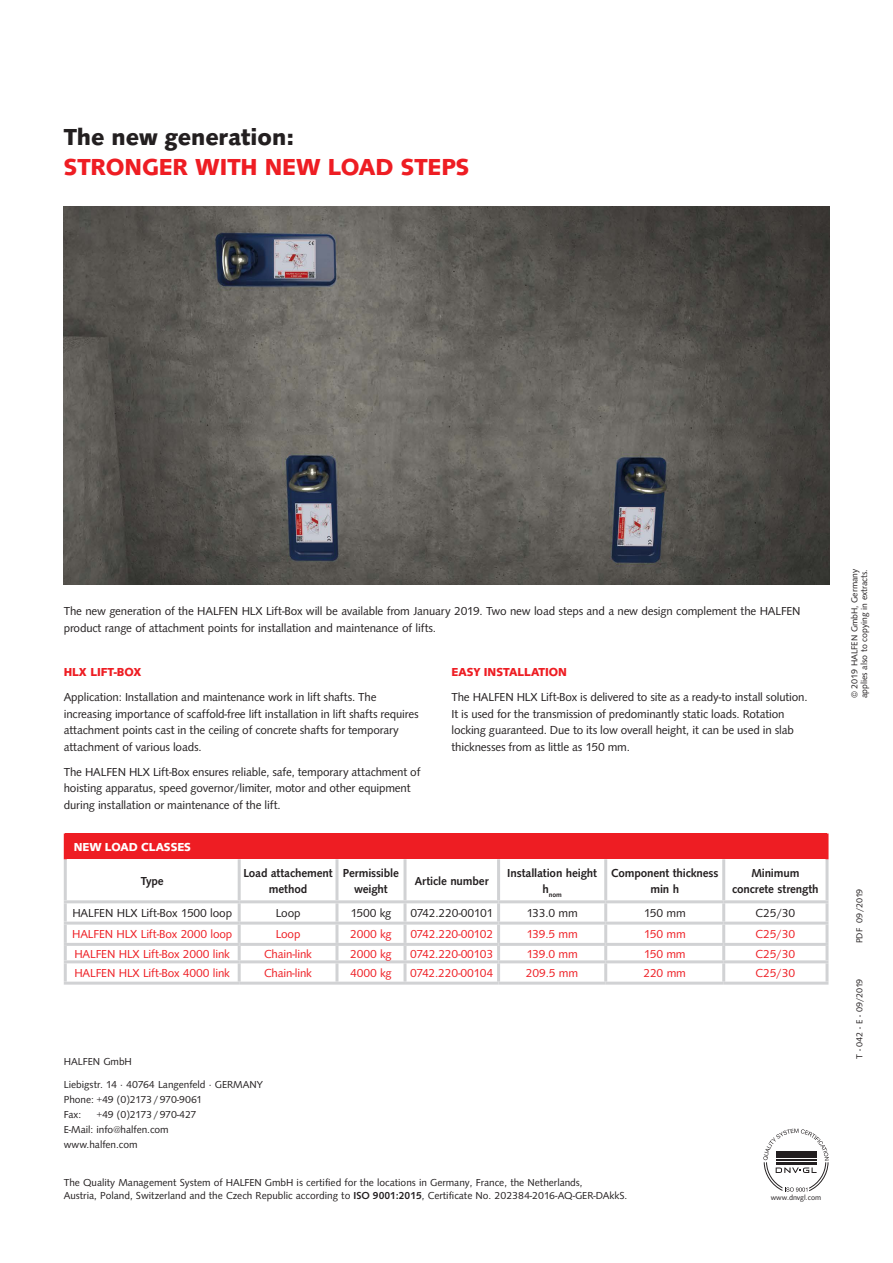
<style>
.page{position:relative;width:893px;height:1263px;background:#fff}
.page>*{position:absolute;margin:0;border:0;box-sizing:border-box;transform-origin:0 0}
.t1{font:700 24px "Syntax TOT";color:#ee1d23}
.t2{font:700 24px "Syntax TOT";color:#231f20}
.t3{font:12px/16.5px "Syntax TOT";letter-spacing:-.01em;color:#231f20}
.t4{font:12px "Syntax TOT";letter-spacing:-.01em;color:#ee1d23}
.t5{font:500 12px/16.5px "Syntax TOT";letter-spacing:-.01em;color:#231f20;text-align:center}
.t6{font:700 12px "Syntax TOT";color:#ee1d23}
.t7{font:700 12px "Syntax TOT";color:#fff}
.t8{font:12px "Syntax TOT";letter-spacing:-.035em;color:#231f20}
.t9{font:10.5px/15px "Syntax TOT";color:#231f20}
.t10{font:9px/9.6px "Syntax TOT";color:#231f20}
.t11{font:7.5px "Syntax TOT";color:#231f20}
.t12{font:500 7.05px "Syntax TOT";color:#231f20}
.s1{font-weight:500}
</style>
<div class="page">
<img style="left:64px;top:206px;width:765px;height:379px">
<svg style="left:763px;top:1129px;width:66px;height:63px"></svg>
<div style="left:65px;top:833px;width:762px;height:26px;background:#ee1d23"></div>
<hr style="left:64px;top:903px;width:3px;height:18px;background:#d1d2d4">
<hr style="left:238px;top:903px;width:3px;height:18px;background:#d1d2d4">
<hr style="left:335px;top:903px;width:3px;height:18px;background:#d1d2d4">
<hr style="left:497px;top:903px;width:3px;height:18px;background:#d1d2d4">
<hr style="left:604px;top:903px;width:3px;height:18px;background:#d1d2d4">
<hr style="left:722px;top:903px;width:3px;height:18px;background:#d1d2d4">
<hr style="left:825px;top:903px;width:3px;height:18px;background:#d1d2d4">
<hr style="left:64px;top:921px;width:175px;height:3px;background:#d1d2d4">
<hr style="left:64px;top:924px;width:3px;height:19px;background:#d1d2d4">
<hr style="left:239px;top:921px;width:98px;height:3px;background:#d1d2d4">
<hr style="left:238px;top:924px;width:3px;height:19px;background:#d1d2d4">
<hr style="left:337px;top:921px;width:68px;height:3px;background:#d1d2d4">
<hr style="left:335px;top:924px;width:3px;height:19px;background:#d1d2d4">
<hr style="left:405px;top:921px;width:94px;height:3px;background:#d1d2d4">
<hr style="left:499px;top:921px;width:107px;height:3px;background:#d1d2d4">
<hr style="left:497px;top:924px;width:3px;height:19px;background:#d1d2d4">
<hr style="left:606px;top:921px;width:118px;height:3px;background:#d1d2d4">
<hr style="left:604px;top:924px;width:3px;height:19px;background:#d1d2d4">
<hr style="left:724px;top:921px;width:104px;height:3px;background:#d1d2d4">
<hr style="left:722px;top:924px;width:3px;height:19px;background:#d1d2d4">
<hr style="left:825px;top:924px;width:3px;height:19px;background:#d1d2d4">
<hr style="left:64px;top:943px;width:175px;height:3px;background:#d1d2d4">
<hr style="left:64px;top:946px;width:3px;height:14px;background:#d1d2d4">
<hr style="left:239px;top:943px;width:98px;height:3px;background:#d1d2d4">
<hr style="left:238px;top:946px;width:3px;height:14px;background:#d1d2d4">
<hr style="left:337px;top:943px;width:68px;height:3px;background:#d1d2d4">
<hr style="left:335px;top:946px;width:3px;height:14px;background:#d1d2d4">
<hr style="left:405px;top:943px;width:94px;height:3px;background:#d1d2d4">
<hr style="left:499px;top:943px;width:107px;height:3px;background:#d1d2d4">
<hr style="left:497px;top:946px;width:3px;height:14px;background:#d1d2d4">
<hr style="left:606px;top:943px;width:118px;height:3px;background:#d1d2d4">
<hr style="left:604px;top:946px;width:3px;height:14px;background:#d1d2d4">
<hr style="left:724px;top:943px;width:104px;height:3px;background:#d1d2d4">
<hr style="left:722px;top:946px;width:3px;height:14px;background:#d1d2d4">
<hr style="left:825px;top:946px;width:3px;height:14px;background:#d1d2d4">
<hr style="left:64px;top:960px;width:175px;height:3px;background:#d1d2d4">
<hr style="left:64px;top:963px;width:3px;height:19px;background:#d1d2d4">
<hr style="left:239px;top:960px;width:98px;height:3px;background:#d1d2d4">
<hr style="left:238px;top:963px;width:3px;height:19px;background:#d1d2d4">
<hr style="left:337px;top:960px;width:68px;height:3px;background:#d1d2d4">
<hr style="left:335px;top:963px;width:3px;height:19px;background:#d1d2d4">
<hr style="left:405px;top:960px;width:94px;height:3px;background:#d1d2d4">
<svg style="left:404px;top:903px;width:2px;height:79px"></svg>
<hr style="left:499px;top:960px;width:107px;height:3px;background:#d1d2d4">
<hr style="left:497px;top:963px;width:3px;height:19px;background:#d1d2d4">
<hr style="left:606px;top:960px;width:118px;height:3px;background:#d1d2d4">
<hr style="left:604px;top:963px;width:3px;height:19px;background:#d1d2d4">
<hr style="left:724px;top:960px;width:104px;height:3px;background:#d1d2d4">
<hr style="left:722px;top:963px;width:3px;height:19px;background:#d1d2d4">
<hr style="left:825px;top:963px;width:3px;height:19px;background:#d1d2d4">
<hr style="left:64px;top:982px;width:175px;height:3px;background:#d1d2d4">
<hr style="left:239px;top:982px;width:98px;height:3px;background:#d1d2d4">
<hr style="left:337px;top:982px;width:68px;height:3px;background:#d1d2d4">
<hr style="left:405px;top:982px;width:94px;height:3px;background:#d1d2d4">
<hr style="left:499px;top:982px;width:107px;height:3px;background:#d1d2d4">
<hr style="left:606px;top:982px;width:118px;height:3px;background:#d1d2d4">
<hr style="left:724px;top:982px;width:104px;height:3px;background:#d1d2d4">
<hr style="left:64px;top:859px;width:3px;height:41px;background:#d1d2d4">
<hr style="left:238px;top:859px;width:3px;height:41px;background:#d1d2d4">
<hr style="left:335px;top:859px;width:3px;height:41px;background:#d1d2d4">
<hr style="left:404px;top:859px;width:2px;height:41px;background:#d1d2d4">
<hr style="left:497px;top:859px;width:3px;height:41px;background:#d1d2d4">
<hr style="left:604px;top:859px;width:3px;height:41px;background:#d1d2d4">
<hr style="left:722px;top:859px;width:3px;height:41px;background:#d1d2d4">
<hr style="left:825px;top:859px;width:3px;height:41px;background:#d1d2d4">
<hr style="left:64px;top:900px;width:175px;height:3px;background:#d1d2d4">
<hr style="left:239px;top:900px;width:98px;height:3px;background:#d1d2d4">
<hr style="left:337px;top:900px;width:68px;height:3px;background:#d1d2d4">
<hr style="left:405px;top:900px;width:94px;height:3px;background:#d1d2d4">
<hr style="left:499px;top:900px;width:107px;height:3px;background:#d1d2d4">
<hr style="left:606px;top:900px;width:118px;height:3px;background:#d1d2d4">
<hr style="left:724px;top:900px;width:104px;height:3px;background:#d1d2d4">
<hr style="left:64px;top:833px;width:3px;height:26px;background:#ee1d23">
<hr style="left:825px;top:833px;width:3px;height:26px;background:#ee1d23">
<h1 class="t2" style="left:64px;top:123px;width:232px">The new generation:</h1>
<h1 class="t1" style="left:64px;top:153px;width:407px">STRONGER WITH NEW LOAD STEPS</h1>
<p class="t3" style="left:64px;top:603px;width:738px">The new generation of the HALFEN HLX Lift-Box will be available from January 2019. Two new load steps and a new design complement the HALFEN product range of attachment points for installation and maintenance of lifts.</p>
<p class="t6" style="left:64px;top:665px;width:79px">HLX LIFT-BOX</p>
<p class="t3" style="left:64px;top:689px;width:356px">Application: Installation and maintenance work in lift shafts. The increasing importance of scaffold-free lift installation in lift shafts requires attachment points cast in the ceiling of concrete shafts for temporary attachment of various loads.</p>
<p class="t3" style="left:64px;top:764px;width:358px">The HALFEN HLX Lift-Box ensures reliable, safe, temporary attachment of hoisting apparatus, speed governor/limiter, motor and other equipment during installation or maintenance of the lift.</p>
<p class="t6" style="left:451px;top:665px;width:117px">EASY INSTALLATION</p>
<p class="t3" style="left:451px;top:689px;width:358px">The HALFEN HLX Lift-Box is delivered to site as a ready-to install solution.<br>It is used for the transmission of predominantly static loads. Rotation locking guaranteed. Due to its low overall height, it can be used in slab thicknesses from as little as 150 mm.</p>
<p class="t7" style="left:74px;top:840px;width:119px">NEW LOAD CLASSES</p>
<p class="t5" style="left:141px;top:873px;width:25px">Type</p>
<p class="t5" style="left:243px;top:864px;width:91px">Load attachement method</p>
<p class="t5" style="left:343px;top:864px;width:58px">Permissible weight</p>
<p class="t5" style="left:415px;top:873px;width:75px">Article number</p>
<p class="t5" style="left:507px;top:864px;width:91px">Installation height</p>
<p class="t12" style="left:542px;top:891px;width:21px"><sup>h</sup>nom</p>
<p class="t5" style="left:611px;top:864px;width:109px">Component thickness min h</p>
<p class="t5" style="left:732px;top:864px;width:88px">Minimum concrete strength</p>
<p class="t3" style="left:72px;top:905px;width:161px">HALFEN HLX Lift-Box 1500 loop</p>
<p class="t3" style="left:276px;top:905px;width:26px">Loop</p>
<p class="t3" style="left:351px;top:905px;width:42px">1500 kg</p>
<p class="t8" style="left:410px;top:906px;width:84px">0742.220-00101</p>
<p class="t3" style="left:526px;top:905px;width:53px">133.0 mm</p>
<p class="t3" style="left:644px;top:905px;width:43px">150 mm</p>
<p class="t3" style="left:756px;top:905px;width:41px">C25/30</p>
<p class="t4" style="left:72px;top:927px;width:162px">HALFEN HLX Lift-Box 2000 loop</p>
<p class="t4" style="left:276px;top:927px;width:26px">Loop</p>
<p class="t4" style="left:350px;top:927px;width:43px">2000 kg</p>
<p class="t4" style="left:410px;top:927px;width:84px">0742.220-00102</p>
<p class="t4" style="left:526px;top:927px;width:53px">139.5 mm</p>
<p class="t4" style="left:644px;top:927px;width:43px">150 mm</p>
<p class="t4" style="left:756px;top:927px;width:41px">C25/30</p>
<p class="t4" style="left:74px;top:947px;width:157px">HALFEN HLX Lift-Box 2000 link</p>
<p class="t4" style="left:264px;top:947px;width:49px">Chain-link</p>
<p class="t4" style="left:350px;top:947px;width:43px">2000 kg</p>
<p class="t4" style="left:410px;top:947px;width:84px">0742.220-00103</p>
<p class="t4" style="left:526px;top:947px;width:53px">139.0 mm</p>
<p class="t4" style="left:644px;top:947px;width:43px">150 mm</p>
<p class="t4" style="left:756px;top:947px;width:41px">C25/30</p>
<p class="t4" style="left:74px;top:966px;width:157px">HALFEN HLX Lift-Box 4000 link</p>
<p class="t4" style="left:264px;top:966px;width:49px">Chain-link</p>
<p class="t4" style="left:350px;top:966px;width:43px">4000 kg</p>
<p class="t4" style="left:410px;top:966px;width:84px">0742.220-00104</p>
<p class="t4" style="left:526px;top:966px;width:54px">209.5 mm</p>
<p class="t4" style="left:643px;top:966px;width:44px">220 mm</p>
<p class="t4" style="left:756px;top:966px;width:41px">C25/30</p>
<p class="t9" style="left:64px;top:1054px;width:70px">HALFEN GmbH</p>
<p class="t9" style="left:64px;top:1077px;width:201px">Liebigstr. 14 · 40764 Langenfeld · GERMANY<br>Phone: +49 (0)2173/970-9061<br>Fax:</p>
<p class="t9" style="left:64px;top:1107px;width:134px;text-indent:33px">+49 (0)2173/970-427<br>E-Mail: info@halfen.com www.halfen.com</p>
<p class="t9" style="left:64px;top:1176px;width:565px;line-height:13.5px">The Quality Management System of HALFEN GmbH is certified for the locations in Germany, France, the Netherlands,<br>Austria, Poland, Switzerland and the Czech Republic according to <span class="s1">ISO 9001:2015</span>, Certificate No. 202384-2016-AQ-GER-DAkkS.</p>
<p class="t11" style="left:771px;top:1193px;width:52px">www.dnvgl.com</p>
<p class="t10" style="left:850px;top:698px;width:131px;rotate:-90deg">© 2019 HALFEN GmbH, Germany applies also to copying in extracts.</p>
<p class="t10" style="left:855px;top:943px;width:56px;rotate:-90deg">PDF 09/2019</p>
<p class="t10" style="left:855px;top:1059px;width:82px;rotate:-90deg">T - 042 - E - 09/2019</p>
</div>
